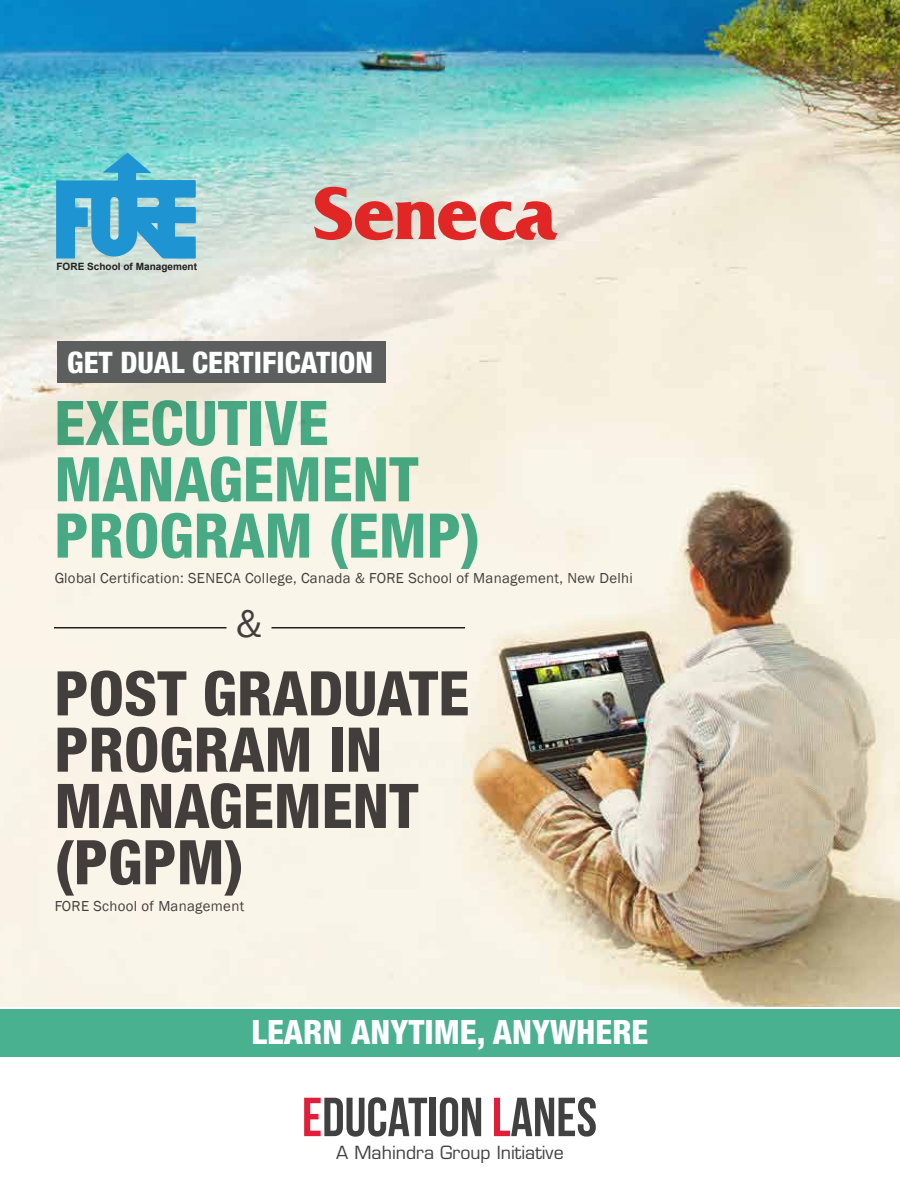
<style>
.page{position:relative;width:900px;height:1200px;background:#fff}
.page>*{position:absolute;margin:0;border:0;box-sizing:border-box;transform-origin:0 0}
.t1{font:800 condensed 61.65px/56.2px "Helvetica Neue LT Std";color:#231f20}
.t2{font:800 condensed 61.65px/56.2px "Helvetica Neue LT Std";color:#29a47d}
.t3{font:39.6px "Franklin Gothic";color:#231f20}
.t4{font:800 condensed 33.6px "Helvetica Neue LT Std";color:#fff}
.t5{font:800 condensed 29.7px "Helvetica Neue LT Std";color:#fff}
.t6{font:17.7px "Eurostile LT Std";color:#414142}
.t7{font:14.85px "Franklin Gothic";letter-spacing:.02em;color:#231f20}
.t8{font:700 10.05px "Arial";color:#231f20}
</style>
<div class="page">
<img style="left:0;top:0;width:900px;height:1007px">
<svg style="left:56px;top:153px;width:140px;height:106px;background:#4faed2"></svg>
<svg style="left:314px;top:187px;width:243px;height:54px;background:#e2928c"></svg>
<div style="left:0;top:1010px;width:900px;height:47px;background:#49b190"></div>
<svg style="left:304px;top:1097px;width:123px;height:40px"></svg>
<div style="left:430px;top:1098px;width:6px;height:38px;background:#414142"></div>
<svg style="left:440px;top:1097px;width:41px;height:40px"></svg>
<svg style="left:494px;top:1097px;width:102px;height:40px"></svg>
<hr style="left:54px;top:627px;width:172px;height:1px;background:#231f20">
<hr style="left:272px;top:627px;width:193px;height:1px;background:#231f20">
<div style="left:57px;top:341px;width:328px;height:41px;background:#5d5e5e"></div>
<p class="t8" style="left:57px;top:260px;width:142px">FORE School of Management</p>
<h3 class="t5" style="left:67px;top:344px;width:307px">GET DUAL CERTIFICATION</h3>
<h1 class="t2" style="left:54px;top:394px;width:428px">EXECUTIVE<br>MANAGEMENT<br>PROGRAM (EMP)</h1>
<p class="t7" style="left:54px;top:568px;width:580px">Global Certification: SENECA College, Canada &amp; FORE School of Management, New Delhi</p>
<h2 class="t3" style="left:236px;top:599px;width:28px">&amp;</h2>
<h1 class="t1" style="left:54px;top:664px;width:416px">POST GRADUATE<br>PROGRAM IN<br>MANAGEMENT (PGPM)</h1>
<p class="t7" style="left:54px;top:896px;width:191px">FORE School of Management</p>
<h3 class="t4" style="left:252px;top:1011px;width:398px">LEARN ANYTIME, ANYWHERE</h3>
<p class="t6" style="left:336px;top:1142px;width:229px">A Mahindra Group Initiative</p>
</div>
